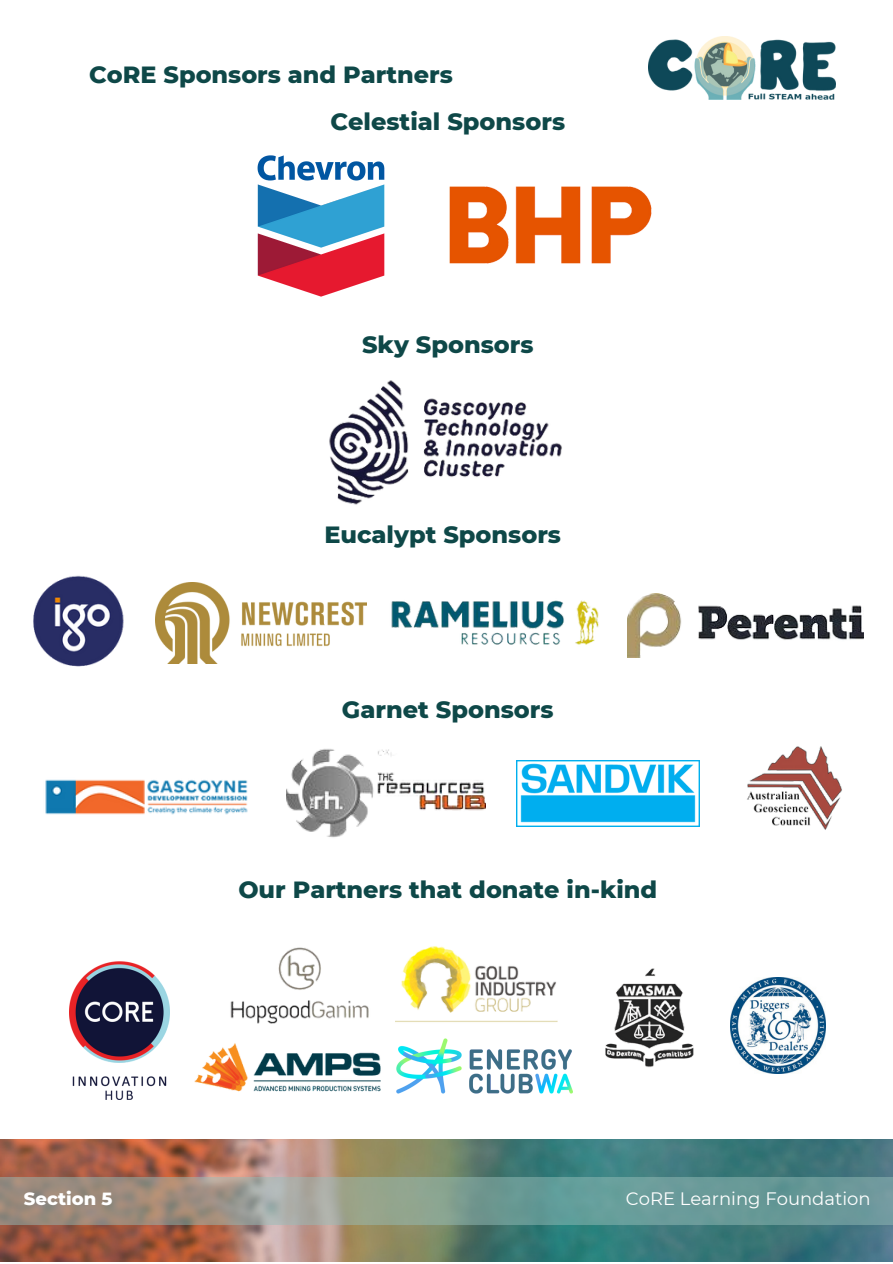
<style>
.page{position:relative;width:893px;height:1264px;background:#fff}
.page>*{position:absolute;margin:0;border:0;box-sizing:border-box;transform-origin:0 0}
.t1{font:800 24px "Montserrat";color:#0e4848}
.t2{font:800 23.85px "Montserrat";color:#0e4848}
.t3{font:18px "Montserrat";color:#fff}
.t4{font:800 18px "Montserrat";color:#fff}
</style>
<div class="page">
<img style="left:257px;top:155px;width:128px;height:142px">
<img style="left:449px;top:186px;width:203px;height:78px">
<img style="left:33px;top:575px;width:91px;height:92px">
<img style="left:391px;top:600px;width:208px;height:45px">
<img style="left:155px;top:582px;width:212px;height:81px">
<img style="left:329px;top:380px;width:233px;height:125px">
<img style="left:747px;top:746px;width:95px;height:84px">
<img style="left:45px;top:779px;width:203px;height:36px">
<img style="left:286px;top:749px;width:199px;height:89px">
<img style="left:516px;top:760px;width:183px;height:66px">
<img style="left:627px;top:593px;width:236px;height:64px">
<img style="left:230px;top:947px;width:139px;height:77px">
<img style="left:395px;top:946px;width:163px;height:76px">
<img style="left:69px;top:961px;width:101px;height:138px">
<img style="left:605px;top:968px;width:89px;height:100px">
<img style="left:194px;top:1043px;width:187px;height:49px">
<img style="left:396px;top:1038px;width:176px;height:56px">
<img style="left:648px;top:36px;width:186px;height:64px">
<img style="left:0;top:1139px;width:892px;height:122px">
<svg style="left:0;top:1177px;width:892px;height:47px;background:#839990"></svg>
<img style="left:730px;top:977px;width:95px;height:96px">
<p class="t2" style="left:89px;top:60px;width:365px">CoRE Sponsors and Partners</p>
<p class="t1" style="left:330px;top:106px;width:236px">Celestial Sponsors</p>
<p class="t1" style="left:362px;top:329px;width:173px">Sky Sponsors</p>
<p class="t1" style="left:324px;top:520px;width:238px">Eucalypt Sponsors</p>
<p class="t1" style="left:342px;top:694px;width:213px">Garnet Sponsors</p>
<p class="t2" style="left:238px;top:874px;width:420px">Our Partners that donate in-kind</p>
<p class="t4" style="left:24px;top:1187px;width:90px">Section 5</p>
<p class="t3" style="left:625px;top:1187px;width:246px">CoRE Learning Foundation</p>
</div>
